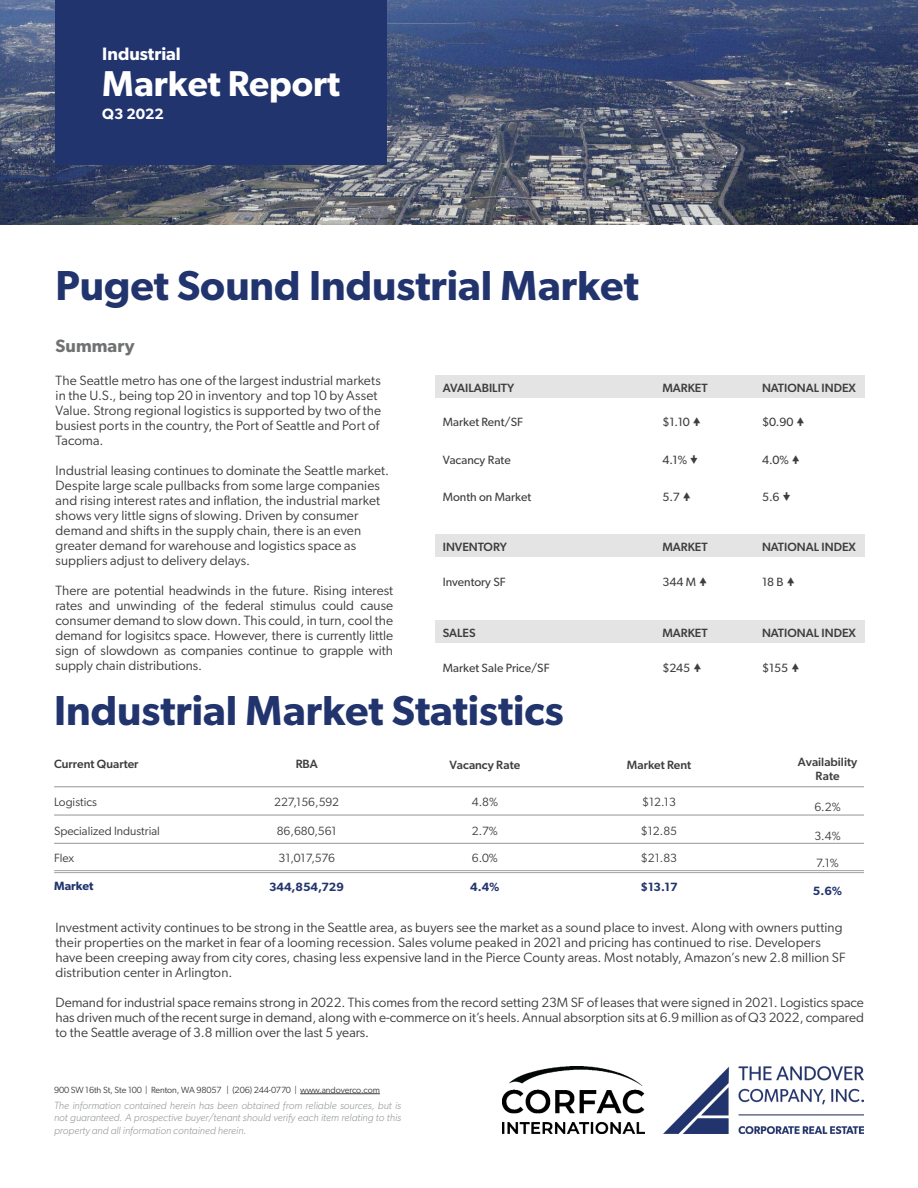
<style>
.page{position:relative;width:918px;height:1188px;background:#fff}
.page>*{position:absolute;margin:0;border:0;box-sizing:border-box;transform-origin:0 0}
.t1{font:600 42px "Gibson";color:#22346e}
.t2{font:600 36px "Gibson";color:#fff}
.t3{font:600 18px "Gibson";color:#fff}
.t4{font:600 18px "Gibson";color:#6f7173}
.t5{font:600 15px "Gibson";color:#fff}
.t6{font:13.5px/15px "Gibson";letter-spacing:.005em;color:#3e3e3f}
.t7{font:500 12px "Gibson";color:#3e3e3f}
.t8{font:12px "Gibson";color:#3e3e3f}
.t9{font:12px "Gibson";color:#3e3e3f}
.t10{font:600 12px "Gibson";color:#22346e}
.t11{font:italic 300 10.5px/12.6px "Gibson";color:#939598;text-align:justify}
.t12{font:9px "Gibson";letter-spacing:-.01em;color:#3e3e3f}
</style>
<div class="page">
<img style="left:0;top:0;width:918px;height:224px">
<div style="left:56px;top:0;width:331px;height:164px;background:#22346e"></div>
<hr style="left:300px;top:1093px;width:80px;height:1px;background:#3e3e3f">
<img style="left:663px;top:1067px;width:201px;height:67px">
<hr style="left:54px;top:786px;width:810px;height:1px;background:#a1a1a5">
<hr style="left:54px;top:814px;width:810px;height:2px;background:#a1a1a5">
<hr style="left:54px;top:843px;width:810px;height:1px;background:#a1a1a5">
<hr style="left:54px;top:870px;width:810px;height:1px;background:#a1a1a5">
<hr style="left:54px;top:872px;width:810px;height:1px;background:#a1a1a5">
<img style="left:502px;top:1067px;width:142px;height:67px">
<div style="left:435px;top:375px;width:430px;height:23px;background:#e4e4e5"></div>
<div style="left:435px;top:534px;width:430px;height:23px;background:#e4e4e5"></div>
<div style="left:435px;top:620px;width:430px;height:23px;background:#e4e4e5"></div>
<p class="t3" style="left:102px;top:43px;width:80px">Industrial</p>
<p class="t2" style="left:102px;top:62px;width:239px">Market Report</p>
<p class="t5" style="left:102px;top:104px;width:63px">Q3 2022</p>
<p class="t1" style="left:56px;top:261px;width:585px">Puget Sound Industrial Market</p>
<p class="t4" style="left:56px;top:335px;width:80px">Summary</p>
<p class="t6" style="left:56px;top:373px;width:327px">The Seattle metro has one of the largest industrial markets in the U.S., being top 20 in inventory and top 10 by Asset Value. Strong regional logistics is supported by two of the busiest ports in the country, the Port of Seattle and Port of Tacoma.</p>
<p class="t6" style="left:56px;top:463px;width:335px">Industrial leasing continues to dominate the Seattle market.<br>Despite large scale pullbacks from some large companies and rising interest rates and inflation, the industrial market shows very little signs of slowing. Driven by consumer demand and shifts in the supply chain, there is an even greater demand for warehouse and logistics space as suppliers adjust to delivery delays.</p>
<p class="t6" style="left:56px;top:583px;width:339px;text-align:justify">There are potential headwinds in the future. Rising interest rates and unwinding of the federal stimulus could cause consumer demand to slow down. This could, in turn, cool the demand for logisitcs space. However, there is currently little sign of slowdown as companies continue to grapple with supply chain distributions.</p>
<p class="t7" style="left:443px;top:380px;width:73px">AVAILABILITY</p>
<p class="t9" style="left:443px;top:415px;width:82px">Market Rent/SF</p>
<p class="t9" style="left:443px;top:452px;width:69px">Vacancy Rate</p>
<p class="t9" style="left:443px;top:490px;width:90px">Month on Market</p>
<p class="t7" style="left:443px;top:540px;width:66px">INVENTORY</p>
<p class="t9" style="left:443px;top:574px;width:64px">Inventory SF</p>
<p class="t7" style="left:443px;top:626px;width:34px">SALES</p>
<p class="t9" style="left:443px;top:660px;width:108px">Market Sale Price/SF</p>
<p class="t7" style="left:662px;top:380px;width:47px">MARKET</p>
<p class="t7" style="left:762px;top:380px;width:95px">NATIONAL INDEX</p>
<p class="t9" style="left:662px;top:415px;width:29px">$1.10</p>
<p class="t9" style="left:762px;top:415px;width:33px">$0.90</p>
<p class="t9" style="left:662px;top:452px;width:26px">4.1%</p>
<p class="t9" style="left:762px;top:452px;width:28px">4.0%</p>
<p class="t9" style="left:662px;top:490px;width:19px">5.7</p>
<p class="t9" style="left:762px;top:490px;width:19px">5.6</p>
<p class="t7" style="left:662px;top:540px;width:47px">MARKET</p>
<p class="t7" style="left:762px;top:540px;width:95px">NATIONAL INDEX</p>
<p class="t9" style="left:662px;top:574px;width:35px">344 M</p>
<p class="t9" style="left:762px;top:574px;width:23px">18 B</p>
<p class="t7" style="left:662px;top:626px;width:47px">MARKET</p>
<p class="t7" style="left:762px;top:626px;width:95px">NATIONAL INDEX</p>
<p class="t9" style="left:662px;top:660px;width:29px">$245</p>
<p class="t9" style="left:762px;top:660px;width:28px">$155</p>
<p class="t1" style="left:54px;top:685px;width:511px">Industrial Market Statistics</p>
<p class="t7" style="left:54px;top:757px;width:86px">Current Quarter</p>
<p class="t8" style="left:54px;top:795px;width:44px">Logistics</p>
<p class="t8" style="left:54px;top:823px;width:107px">Specialized Industrial</p>
<p class="t7" style="left:798px;top:755px;width:61px">Availability</p>
<p class="t7" style="left:816px;top:769px;width:26px">Rate</p>
<p class="t8" style="left:814px;top:799px;width:28px">6.2%</p>
<p class="t8" style="left:814px;top:828px;width:28px">3.4%</p>
<p class="t8" style="left:816px;top:856px;width:24px">7.1%</p>
<p class="t10" style="left:813px;top:884px;width:31px">5.6%</p>
<p class="t6" style="left:56px;top:920px;width:792px">Investment activity continues to be strong in the Seattle area, as buyers see the market as a sound place to invest. Along with owners putting their properties on the market in fear of a looming recession. Sales volume peaked in 2021 and pricing has continued to rise. Developers have been creeping away from city cores, chasing less expensive land in the Pierce County areas. Most notably, Amazon’s new 2.8 million SF distribution center in Arlington.</p>
<p class="t6" style="left:56px;top:995px;width:810px;text-align:justify">Demand for industrial space remains strong in 2022. This comes from the record setting 23M SF of leases that were signed in 2021. Logistics space has driven much of the recent surge in demand, along with e-commerce on it’s heels. Annual absorption sits at 6.9 million as of Q3 2022, compared to the Seattle average of 3.8 million over the last 5 years.</p>
<p class="t7" style="left:296px;top:757px;width:24px">RBA</p>
<p class="t7" style="left:450px;top:757px;width:72px">Vacancy Rate</p>
<p class="t7" style="left:627px;top:757px;width:66px">Market Rent</p>
<p class="t8" style="left:642px;top:795px;width:35px">$12.13</p>
<p class="t8" style="left:641px;top:824px;width:38px">$12.85</p>
<p class="t8" style="left:641px;top:851px;width:38px">$21.83</p>
<p class="t10" style="left:641px;top:879px;width:39px">$13.17</p>
<p class="t8" style="left:472px;top:795px;width:28px">4.8%</p>
<p class="t8" style="left:472px;top:824px;width:27px">2.7%</p>
<p class="t8" style="left:472px;top:851px;width:28px">6.0%</p>
<p class="t10" style="left:470px;top:879px;width:31px">4.4%</p>
<p class="t8" style="left:274px;top:795px;width:66px">227,156,592</p>
<p class="t8" style="left:277px;top:824px;width:62px">86,680,561</p>
<p class="t8" style="left:278px;top:851px;width:58px">31,017,576</p>
<p class="t10" style="left:269px;top:879px;width:76px">344,854,729</p>
<p class="t8" style="left:54px;top:851px;width:22px">Flex</p>
<p class="t10" style="left:54px;top:879px;width:41px">Market</p>
<p class="t12" style="left:54px;top:1084px;width:327px">900 SW 16th St, Ste 100 | Renton, WA 98057 | (206) 244-0770 | www.andoverco.com</p>
<p class="t11" style="left:54px;top:1099px;width:349px">The information contained herein has been obtained from reliable sources, but is not guaranteed. A prospective buyer/tenant should verify each item relating to this property and all information contained herein.</p>
</div>
